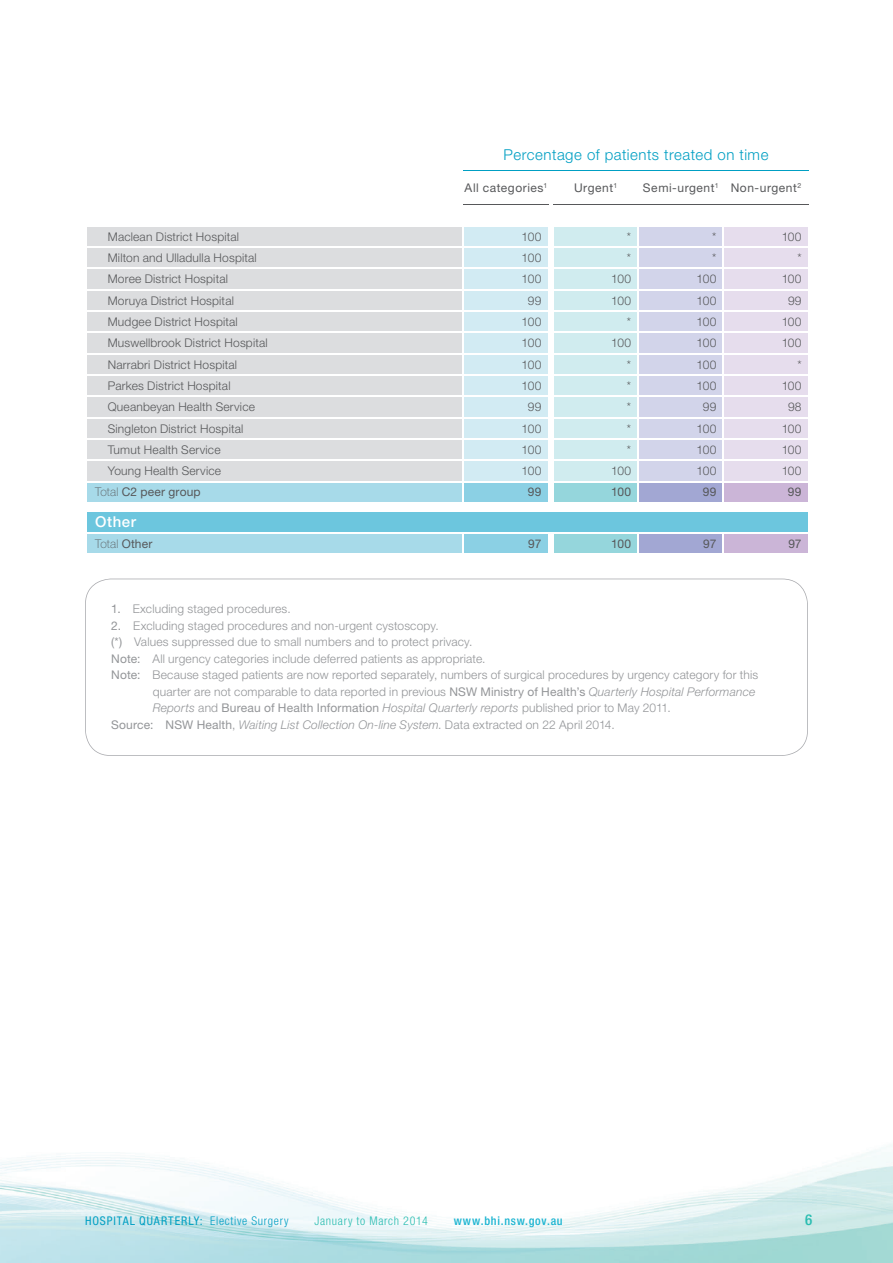
<style>
.page{position:relative;width:893px;height:1263px;background:#fff}
.page>*{position:absolute;margin:0;border:0;box-sizing:border-box;transform-origin:0 0}
.t1{font:300 15px "Helvetica Neue LT Std";letter-spacing:.035em;color:#009fc3}
.t2{font:500 15px "Helvetica Neue LT Std";letter-spacing:.04em;color:#fff}
.t3{font:500 condensed 15px "Helvetica Neue LT Std";color:#2abdb1}
.t4{font:300 12px "Helvetica Neue LT Std";letter-spacing:.015em;color:#939598}
.t5{font:300 12px "Helvetica Neue LT Std";letter-spacing:.015em;color:#57585a}
.t6{font:italic 300 12px "Helvetica Neue LT Std";letter-spacing:.015em;color:#939598}
.t7{font:12px "Helvetica Neue LT Std";letter-spacing:.04em;color:#57585a}
.t8{font:condensed 12px "Helvetica Neue LT Std";letter-spacing:.075em;color:#009fc3}
.t9{font:300 condensed 12px "Helvetica Neue LT Std";letter-spacing:.06em;color:#2abdb1}
.t10{font:500 condensed 12px "Helvetica Neue LT Std";letter-spacing:.065em;color:#1ab4d1}
.t11{font:12px "Helvetica Neue LT Std";letter-spacing:.015em;color:#57585a}
.t12{font:100 12px "Helvetica Neue LT Std";letter-spacing:.005em;color:#57585a}
.s1{font-weight:100}
.s2{font-weight:400}
.s3{font-style:italic}
.s4{font-style:normal}
.s5{font-weight:400;font-style:normal}
.s6{font-weight:300}
</style>
<div class="page">
<img style="left:0;top:578px;width:893px;height:685px">
<hr style="left:553px;top:170px;width:85px;height:1px;background:#009fc3">
<hr style="left:638px;top:170px;width:85px;height:1px;background:#009fc3">
<hr style="left:723px;top:170px;width:86px;height:1px;background:#009fc3">
<hr style="left:463px;top:170px;width:86px;height:1px;background:#009fc3">
<svg style="left:87px;top:204px;width:722px;height:349px"></svg>
<hr style="left:85px;top:481px;width:378px;height:1px;background:#fff">
<hr style="left:85px;top:532px;width:378px;height:1px;background:#fff">
<svg style="left:85px;top:579px;width:723px;height:177px"></svg>
<p class="t1" style="left:504px;top:145px;width:266px">Percentage of patients treated on time</p>
<p class="t7" style="left:465px;top:180px;width:84px">All categories<sup>1</sup></p>
<p class="t7" style="left:574px;top:180px;width:45px">Urgent<sup>1</sup></p>
<p class="t7" style="left:643px;top:180px;width:160px">Semi-urgent<sup>1</sup> Non-urgent<sup>2</sup></p>
<p class="t5" style="left:108px;top:229px;width:133px">Maclean District Hospital</p>
<p class="t5" style="left:522px;top:229px;width:21px">100</p>
<p class="t5" style="left:627px;top:229px;width:6px">*</p>
<p class="t5" style="left:712px;top:229px;width:6px">*</p>
<p class="t5" style="left:782px;top:229px;width:21px">100</p>
<p class="t5" style="left:108px;top:250px;width:151px">Milton and Ulladulla Hospital</p>
<p class="t5" style="left:522px;top:250px;width:21px">100</p>
<p class="t5" style="left:627px;top:250px;width:6px">*</p>
<p class="t5" style="left:712px;top:250px;width:6px">*</p>
<p class="t5" style="left:797px;top:250px;width:6px">*</p>
<p class="t5" style="left:108px;top:272px;width:122px">Moree District Hospital</p>
<p class="t5" style="left:522px;top:272px;width:21px">100</p>
<p class="t5" style="left:611px;top:272px;width:21px">100</p>
<p class="t5" style="left:696px;top:272px;width:21px">100</p>
<p class="t5" style="left:782px;top:272px;width:21px">100</p>
<p class="t5" style="left:108px;top:293px;width:128px">Moruya District Hospital</p>
<p class="t5" style="left:528px;top:293px;width:15px">99</p>
<p class="t5" style="left:611px;top:293px;width:21px">100</p>
<p class="t5" style="left:696px;top:293px;width:21px">100</p>
<p class="t5" style="left:788px;top:293px;width:15px">99</p>
<p class="t5" style="left:108px;top:314px;width:132px">Mudgee District Hospital</p>
<p class="t5" style="left:522px;top:314px;width:21px">100</p>
<p class="t5" style="left:627px;top:314px;width:6px">*</p>
<p class="t5" style="left:696px;top:314px;width:21px">100</p>
<p class="t5" style="left:782px;top:314px;width:21px">100</p>
<p class="t5" style="left:108px;top:336px;width:161px">Muswellbrook District Hospital</p>
<p class="t5" style="left:522px;top:336px;width:21px">100</p>
<p class="t5" style="left:611px;top:336px;width:21px">100</p>
<p class="t5" style="left:696px;top:336px;width:21px">100</p>
<p class="t5" style="left:782px;top:336px;width:21px">100</p>
<p class="t5" style="left:108px;top:357px;width:131px">Narrabri District Hospital</p>
<p class="t5" style="left:522px;top:357px;width:21px">100</p>
<p class="t5" style="left:627px;top:357px;width:6px">*</p>
<p class="t5" style="left:696px;top:357px;width:21px">100</p>
<p class="t5" style="left:797px;top:357px;width:6px">*</p>
<p class="t5" style="left:108px;top:378px;width:124px">Parkes District Hospital</p>
<p class="t5" style="left:522px;top:378px;width:21px">100</p>
<p class="t5" style="left:627px;top:378px;width:6px">*</p>
<p class="t5" style="left:696px;top:378px;width:21px">100</p>
<p class="t5" style="left:782px;top:378px;width:21px">100</p>
<p class="t5" style="left:108px;top:400px;width:149px">Queanbeyan Health Service</p>
<p class="t5" style="left:528px;top:400px;width:15px">99</p>
<p class="t5" style="left:627px;top:400px;width:6px">*</p>
<p class="t5" style="left:703px;top:400px;width:15px">99</p>
<p class="t5" style="left:788px;top:400px;width:15px">98</p>
<p class="t5" style="left:108px;top:421px;width:137px">Singleton District Hospital</p>
<p class="t5" style="left:522px;top:421px;width:21px">100</p>
<p class="t5" style="left:627px;top:421px;width:6px">*</p>
<p class="t5" style="left:696px;top:421px;width:21px">100</p>
<p class="t5" style="left:782px;top:421px;width:21px">100</p>
<p class="t5" style="left:108px;top:442px;width:114px">Tumut Health Service</p>
<p class="t5" style="left:522px;top:442px;width:21px">100</p>
<p class="t5" style="left:627px;top:442px;width:6px">*</p>
<p class="t5" style="left:696px;top:442px;width:21px">100</p>
<p class="t5" style="left:782px;top:442px;width:21px">100</p>
<p class="t5" style="left:108px;top:464px;width:115px">Young Health Service</p>
<p class="t5" style="left:522px;top:464px;width:21px">100</p>
<p class="t5" style="left:611px;top:464px;width:21px">100</p>
<p class="t5" style="left:696px;top:464px;width:21px">100</p>
<p class="t5" style="left:782px;top:464px;width:21px">100</p>
<p class="t11" style="left:95px;top:485px;width:107px"><span class="s1">Total</span> C2 peer group</p>
<p class="t7" style="left:528px;top:485px;width:15px">99</p>
<p class="t7" style="left:611px;top:485px;width:21px">100</p>
<p class="t7" style="left:703px;top:485px;width:15px">99</p>
<p class="t7" style="left:788px;top:485px;width:15px">99</p>
<p class="t2" style="left:95px;top:513px;width:43px">Other</p>
<p class="t12" style="left:95px;top:536px;width:59px">Total <span class="s2">Other</span></p>
<p class="t7" style="left:528px;top:536px;width:15px">97</p>
<p class="t7" style="left:611px;top:536px;width:21px">100</p>
<p class="t7" style="left:703px;top:536px;width:15px">97</p>
<p class="t7" style="left:788px;top:536px;width:15px">97</p>
<p class="t4" style="left:111px;top:602px;width:181px"><span class="s2">1.</span> Excluding staged procedures.</p>
<p class="t4" style="left:111px;top:618px;width:329px"><span class="s2">2.</span> Excluding staged procedures and non-urgent cystoscopy.</p>
<p class="t4" style="left:111px;top:635px;width:363px"><span class="s2">(*)</span> Values suppressed due to small numbers and to protect privacy.</p>
<p class="t4" style="left:111px;top:651px;width:376px"><span class="s2">Note:</span> All urgency categories include deferred patients as appropriate.</p>
<p class="t4" style="left:111px;top:668px;width:648px"><span class="s2">Note:</span> Because staged patients are now reported separately, numbers of surgical procedures by urgency category for this</p>
<p class="t4" style="left:153px;top:684px;width:604px">quarter are not comparable to data reported in previous <span class="s2">NSW Ministry of Health’s</span> <span class="s3">Quarterly Hospital Performance</span></p>
<p class="t6" style="left:153px;top:701px;width:519px">Reports <span class="s4">and</span> <span class="s5">Bureau of Health Information</span> Hospital Quarterly reports <span class="s4">published prior to May 2011.</span></p>
<p class="t6" style="left:111px;top:717px;width:505px"><span class="s5">Source: NSW Health</span><span class="s4">,</span> Waiting List Collection On-line System<span class="s4">. Data extracted on 22 April 2014.</span></p>
<p class="t8" style="left:85px;top:1214px;width:205px">HOSPITAL QUARTERLY: <span class="s6">Elective Surgery</span></p>
<p class="t9" style="left:314px;top:1214px;width:115px">January to March 2014</p>
<p class="t10" style="left:454px;top:1214px;width:111px">www.bhi.nsw.gov.au</p>
<p class="t3" style="left:805px;top:1211px;width:9px">6</p>
</div>
